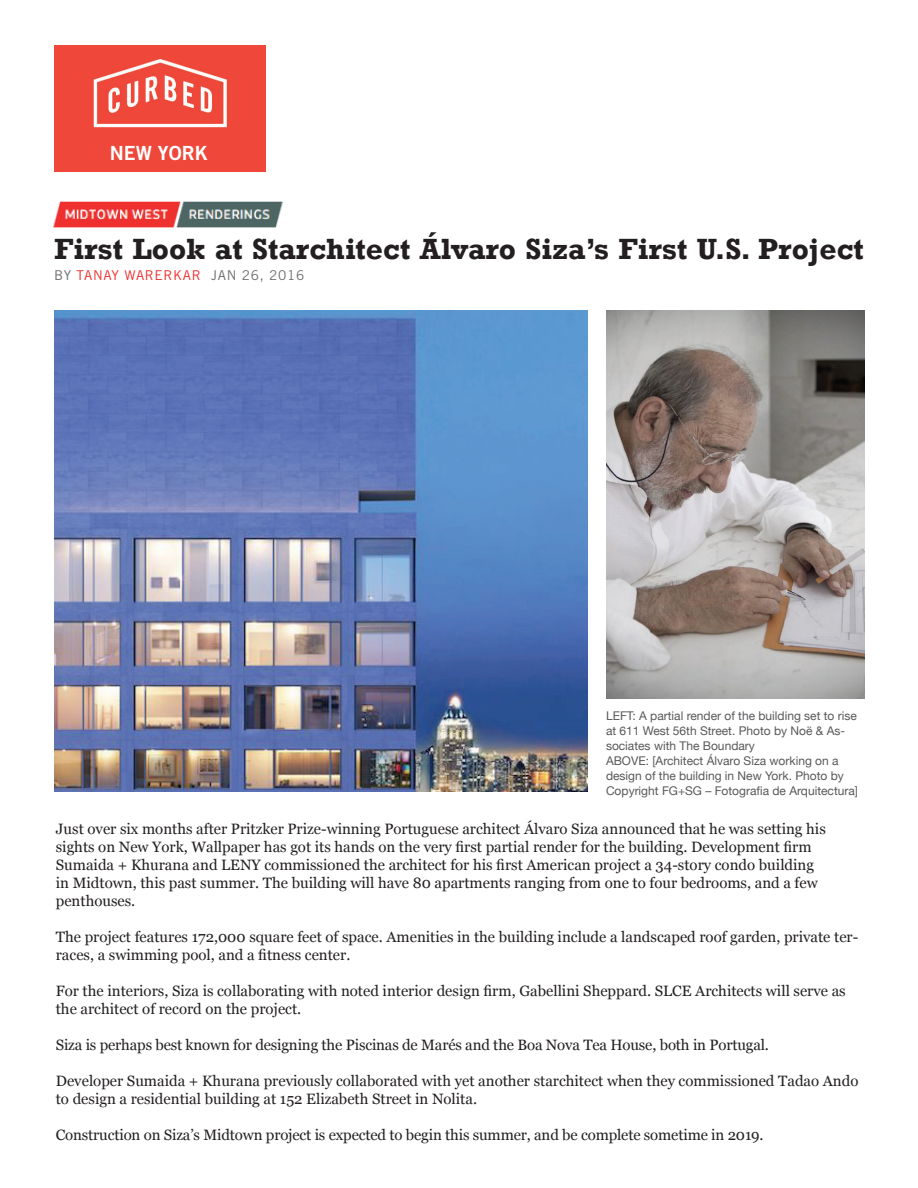
<style>
.page{position:relative;width:918px;height:1188px;background:#fff}
.page>*{position:absolute;margin:0;border:0;box-sizing:border-box;transform-origin:0 0}
.t1{font:700 30px "Rockwell";color:#231f20}
.t2{font:19.5px "Trade Gothic Bold Two";color:#fff}
.t3{font:15px/18px "Georgia";color:#231f20}
.t4{font:13.5px "Trade Gothic";letter-spacing:.05em;color:#ee312f}
.t5{font:12px/15px "Helvetica Neue";color:#57585a}
.s1{color:#6c6d70}
</style>
<div class="page">
<img style="left:52px;top:201px;width:231px;height:27px">
<img style="left:54px;top:45px;width:212px;height:127px">
<img style="left:54px;top:311px;width:534px;height:480px">
<img style="left:606px;top:311px;width:258px;height:387px">
<h2 class="t2" style="left:110px;top:141px;width:100px">NEW YORK</h2>
<h1 class="t1" style="left:54px;top:231px;width:811px">First Look at Starchitect Álvaro Siza’s First U.S. Project</h1>
<p class="t4" style="left:54px;top:267px;width:252px"><span class="s1">BY</span> TANAY WARERKAR <span class="s1">JAN 26, 2016</span></p>
<p class="t5" style="left:606px;top:709px;width:254px">LEFT: A partial render of the building set to rise at 611 West 56th Street. Photo by Noë &amp; As&shy;sociates with The Boundary<br>ABOVE: [Architect Álvaro Siza working on a design of the building in New York. Photo by Copyright FG+SG – Fotografia de Arquitectura]</p>
<p class="t3" style="left:56px;top:819px;width:771px">Just over six months after Pritzker Prize-winning Portuguese architect Álvaro Siza announced that he was setting his sights on New York, Wallpaper has got its hands on the very first partial render for the building. Development firm Sumaida + Khurana and LENY commissioned the architect for his first American project a 34-story condo building in Midtown, this past summer. The building will have 80 apartments ranging from one to four bedrooms, and a few penthouses.</p>
<p class="t3" style="left:56px;top:927px;width:804px">The project features 172,000 square feet of space. Amenities in the building include a landscaped roof garden, private ter&shy;races, a swimming pool, and a fitness center.</p>
<p class="t3" style="left:56px;top:981px;width:791px">For the interiors, Siza is collaborating with noted interior design firm, Gabellini Sheppard. SLCE Architects will serve as the architect of record on the project.</p>
<p class="t3" style="left:56px;top:1035px;width:715px">Siza is perhaps best known for designing the Piscinas de Marés and the Boa Nova Tea House, both in Portugal.</p>
<p class="t3" style="left:56px;top:1071px;width:804px">Developer Sumaida + Khurana previously collaborated with yet another starchitect when they commissioned Tadao Ando to design a residential building at 152 Elizabeth Street in Nolita.</p>
<p class="t3" style="left:56px;top:1125px;width:709px">Construction on Siza’s Midtown project is expected to begin this summer, and be complete sometime in 2019.</p>
</div>
